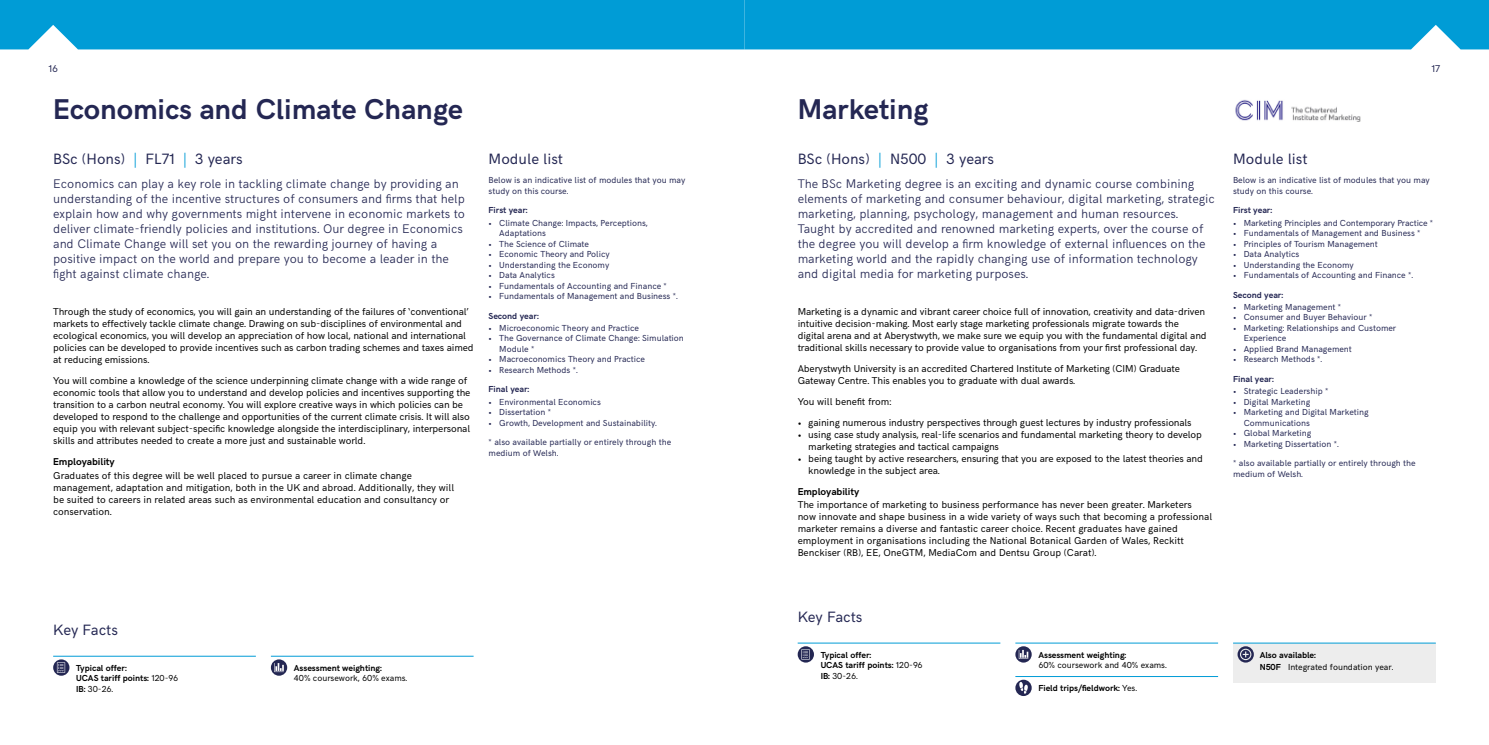
<style>
.page{position:relative;width:1489px;height:745px;background:#fff}
.page>*{position:absolute;margin:0;border:0;box-sizing:border-box;transform-origin:0 0}
.t1{font:700 28.75px "HK Grotesk";color:#242753}
.t2{font:15px "HK Grotesk";color:#242753}
.t3{font:300 12.5px/15px "HK Grotesk";color:#242753}
.t4{font:10px/12px "HK Grotesk";letter-spacing:-.01em;color:#000}
.t5{font:700 10px "HK Grotesk";color:#000}
.t6{font:10px "HK Grotesk";color:#242753}
.t7{font:8.75px/10.5px "HK Grotesk";color:#242753}
.t8{font:700 8.75px/10.5px "HK Grotesk";color:#000}
.t9{font:8.75px/12.2px "HK Grotesk";color:#000}
.t10{font:700 8.75px "HK Grotesk";color:#242753}
.s1{color:#009cd6}
.s2{font-weight:400}
.s3{font-weight:700}
</style>
<div class="page">
<hr style="left:53px;top:655px;width:203px;height:1px;background:#009cd6">
<svg style="left:53px;top:659px;width:16px;height:16px"></svg>
<hr style="left:271px;top:655px;width:202px;height:1px;background:#009cd6">
<svg style="left:271px;top:659px;width:16px;height:16px"></svg>
<hr style="left:797px;top:642px;width:203px;height:1px;background:#009cd6">
<svg style="left:797px;top:646px;width:17px;height:16px"></svg>
<hr style="left:1015px;top:642px;width:202px;height:1px;background:#009cd6">
<hr style="left:1015px;top:675px;width:202px;height:1px;background:#009cd6">
<svg style="left:1015px;top:646px;width:16px;height:16px"></svg>
<svg style="left:1015px;top:679px;width:16px;height:16px"></svg>
<div style="left:1232px;top:642px;width:203px;height:28px;background:#ededed"></div>
<hr style="left:1232px;top:642px;width:203px;height:1px;background:#009cd6">
<div style="left:1232px;top:655px;width:203px;height:27px;background:#ededed"></div>
<svg style="left:1237px;top:646px;width:16px;height:16px"></svg>
<img style="left:1235px;top:99px;width:126px;height:23px">
<div style="left:0;top:0;width:1488px;height:49px;background:#009cd6"></div>
<p class="t6" style="left:48px;top:61px;width:11px">16</p>
<p class="t6" style="left:1431px;top:61px;width:10px">17</p>
<h1 class="t1" style="left:53px;top:88px;width:411px">Economics and Climate Change</h1>
<h2 class="t2" style="left:53px;top:147px;width:191px">BSc (Hons) <span class="s1">|</span> FL71 <span class="s1">|</span> 3 years</h2>
<p class="t3" style="left:53px;top:175px;width:413px">Economics can play a key role in tackling climate change by providing an understanding of the incentive structures of consumers and firms that help explain how and why governments might intervene in economic markets to deliver climate-friendly policies and institutions. Our degree in Economics and Climate Change will set you on the rewarding journey of having a positive impact on the world and prepare you to become a leader in the fight against climate change.</p>
<p class="t4" style="left:53px;top:304px;width:422px">Through the study of economics, you will gain an understanding of the failures of ‘conventional’ markets to effectively tackle climate change. Drawing on sub-disciplines of environmental and ecological economics, you will develop an appreciation of how local, national and international policies can be developed to provide incentives such as carbon trading schemes and taxes aimed at reducing emissions.</p>
<p class="t4" style="left:53px;top:373px;width:418px">You will combine a knowledge of the science underpinning climate change with a wide range of economic tools that allow you to understand and develop policies and incentives supporting the transition to a carbon neutral economy. You will explore creative ways in which policies can be developed to respond to the challenge and opportunities of the current climate crisis. It will also equip you with relevant subject-specific knowledge alongside the interdisciplinary, interpersonal skills and attributes needed to create a more just and sustainable world.</p>
<p class="t5" style="left:53px;top:453px;width:63px">Employability</p>
<p class="t4" style="left:53px;top:468px;width:402px">Graduates of this degree will be well placed to pursue a career in climate change management, adaptation and mitigation, both in the UK and abroad. Additionally, they will be suited to careers in related areas such as environmental education and consultancy or conservation.</p>
<h2 class="t2" style="left:488px;top:147px;width:76px">Module list</h2>
<p class="t7" style="left:488px;top:174px;width:198px">Below is an indicative list of modules that you may study on this course.</p>
<p class="t10" style="left:488px;top:204px;width:41px">First year:</p>
<p class="t7" style="left:499px;top:216px;width:150px;text-indent:-11px">• Climate Change: Impacts, Perceptions,<br>Adaptations</p>
<p class="t7" style="left:488px;top:237px;width:102px">• The Science of Climate</p>
<p class="t7" style="left:488px;top:248px;width:123px">• Economic Theory and Policy</p>
<p class="t7" style="left:488px;top:258px;width:122px">• Understanding the Economy</p>
<p class="t7" style="left:488px;top:269px;width:68px">• Data Analytics</p>
<p class="t7" style="left:488px;top:279px;width:180px">• Fundamentals of Accounting and Finance *</p>
<p class="t7" style="left:488px;top:290px;width:191px">• Fundamentals of Management and Business *.</p>
<p class="t10" style="left:488px;top:309px;width:52px">Second year:</p>
<p class="t7" style="left:488px;top:322px;width:152px">• Microeconomic Theory and Practice</p>
<p class="t7" style="left:499px;top:332px;width:186px;text-indent:-11px">• The Governance of Climate Change: Simulation<br>Module *</p>
<p class="t7" style="left:488px;top:353px;width:158px">• Macroeconomics Theory and Practice</p>
<p class="t7" style="left:488px;top:364px;width:91px">• Research Methods *.</p>
<p class="t10" style="left:488px;top:382px;width:42px">Final year:</p>
<p class="t7" style="left:488px;top:395px;width:114px">• Environmental Economics</p>
<p class="t7" style="left:488px;top:406px;width:64px">• Dissertation *</p>
<p class="t7" style="left:488px;top:416px;width:170px">• Growth, Development and Sustainability.</p>
<p class="t7" style="left:488px;top:436px;width:184px">* also available partially or entirely through the medium of Welsh.</p>
<h2 class="t2" style="left:53px;top:618px;width:66px">Key Facts</h2>
<p class="t8" style="left:76px;top:661px;width:103px">Typical offer:<br>UCAS tariff points: <span class="s2">120-96<br></span>IB: <span class="s2">30-26.</span></p>
<p class="t8" style="left:294px;top:661px;width:89px">Assessment weighting:</p>
<p class="t9" style="left:294px;top:671px;width:115px">40% coursework, 60% exams.</p>
<h1 class="t1" style="left:797px;top:88px;width:132px">Marketing</h1>
<h2 class="t2" style="left:797px;top:147px;width:198px">BSc (Hons) <span class="s1">|</span> N500 <span class="s1">|</span> 3 years</h2>
<p class="t3" style="left:797px;top:175px;width:419px">The BSc Marketing degree is an exciting and dynamic course combining elements of marketing and consumer behaviour, digital marketing, strategic marketing, planning, psychology, management and human resources.<br>Taught by accredited and renowned marketing experts, over the course of the degree you will develop a firm knowledge of external influences on the marketing world and the rapidly changing use of information technology and digital media for marketing purposes.</p>
<p class="t4" style="left:797px;top:304px;width:410px">Marketing is a dynamic and vibrant career choice full of innovation, creativity and data-driven intuitive decision-making. Most early stage marketing professionals migrate towards the digital arena and at Aberystwyth, we make sure we equip you with the fundamental digital and traditional skills necessary to provide value to organisations from your first professional day.</p>
<p class="t4" style="left:797px;top:361px;width:384px">Aberystwyth University is an accredited Chartered Institute of Marketing (CIM) Graduate<br>Gateway Centre. This enables you to graduate with dual awards.</p>
<p class="t4" style="left:797px;top:394px;width:95px">You will benefit from:</p>
<p class="t4" style="left:797px;top:415px;width:395px">• gaining numerous industry perspectives through guest lectures by industry professionals</p>
<p class="t4" style="left:808px;top:427px;width:395px;text-indent:-11px">• using case study analysis, real-life scenarios and fundamental marketing theory to develop marketing strategies and tactical campaigns</p>
<p class="t4" style="left:808px;top:451px;width:396px;text-indent:-11px">• being taught by active researchers, ensuring that you are exposed to the latest theories and knowledge in the subject area.</p>
<p class="t5" style="left:797px;top:483px;width:63px">Employability</p>
<p class="t4" style="left:797px;top:498px;width:416px">The importance of marketing to business performance has never been greater. Marketers now innovate and shape business in a wide variety of ways such that becoming a professional marketer remains a diverse and fantastic career choice. Recent graduates have gained employment in organisations including the National Botanical Garden of Wales, Reckitt Benckiser (RB), EE, OneGTM, MediaCom and Dentsu Group (Carat).</p>
<h2 class="t2" style="left:1232px;top:147px;width:76px">Module list</h2>
<p class="t7" style="left:1232px;top:174px;width:198px">Below is an indicative list of modules that you may study on this course.</p>
<p class="t10" style="left:1232px;top:204px;width:41px">First year:</p>
<p class="t7" style="left:1232px;top:216px;width:202px">• Marketing Principles and Contemporary Practice *</p>
<p class="t7" style="left:1232px;top:227px;width:189px">• Fundamentals of Management and Business *</p>
<p class="t7" style="left:1232px;top:237px;width:146px">• Principles of Tourism Management</p>
<p class="t7" style="left:1232px;top:248px;width:68px">• Data Analytics</p>
<p class="t7" style="left:1232px;top:258px;width:122px">• Understanding the Economy</p>
<p class="t7" style="left:1232px;top:269px;width:182px">• Fundamentals of Accounting and Finance *.</p>
<p class="t10" style="left:1232px;top:288px;width:52px">Second year:</p>
<p class="t7" style="left:1232px;top:301px;width:110px">• Marketing Management *</p>
<p class="t7" style="left:1232px;top:311px;width:141px">• Consumer and Buyer Behaviour *</p>
<p class="t7" style="left:1243px;top:322px;width:154px;text-indent:-11px">• Marketing: Relationships and Customer<br>Experience</p>
<p class="t7" style="left:1232px;top:343px;width:120px">• Applied Brand Management</p>
<p class="t7" style="left:1232px;top:353px;width:91px">• Research Methods *.</p>
<p class="t10" style="left:1232px;top:372px;width:42px">Final year:</p>
<p class="t7" style="left:1232px;top:385px;width:97px">• Strategic Leadership *</p>
<p class="t7" style="left:1232px;top:395px;width:79px">• Digital Marketing</p>
<p class="t7" style="left:1243px;top:406px;width:126px;text-indent:-11px">• Marketing and Digital Marketing<br>Communications</p>
<p class="t7" style="left:1232px;top:427px;width:80px">• Global Marketing</p>
<p class="t7" style="left:1232px;top:437px;width:107px">• Marketing Dissertation *.</p>
<p class="t7" style="left:1232px;top:457px;width:184px">* also available partially or entirely through the medium of Welsh.</p>
<h2 class="t2" style="left:797px;top:605px;width:66px">Key Facts</h2>
<p class="t8" style="left:820px;top:648px;width:103px">Typical offer:<br>UCAS tariff points: <span class="s2">120-96<br></span>IB: <span class="s2">30-26.</span></p>
<p class="t8" style="left:1038px;top:648px;width:89px">Assessment weighting:</p>
<p class="t9" style="left:1038px;top:657px;width:130px">60% coursework and 40% exams.</p>
<p class="t8" style="left:1038px;top:681px;width:100px">Field trips/fieldwork: <span class="s2">Yes.</span></p>
<p class="t9" style="left:1259px;top:647px;width:135px"><span class="s3">Also available:<br>N50F</span> Integrated foundation year.</p>
</div>
